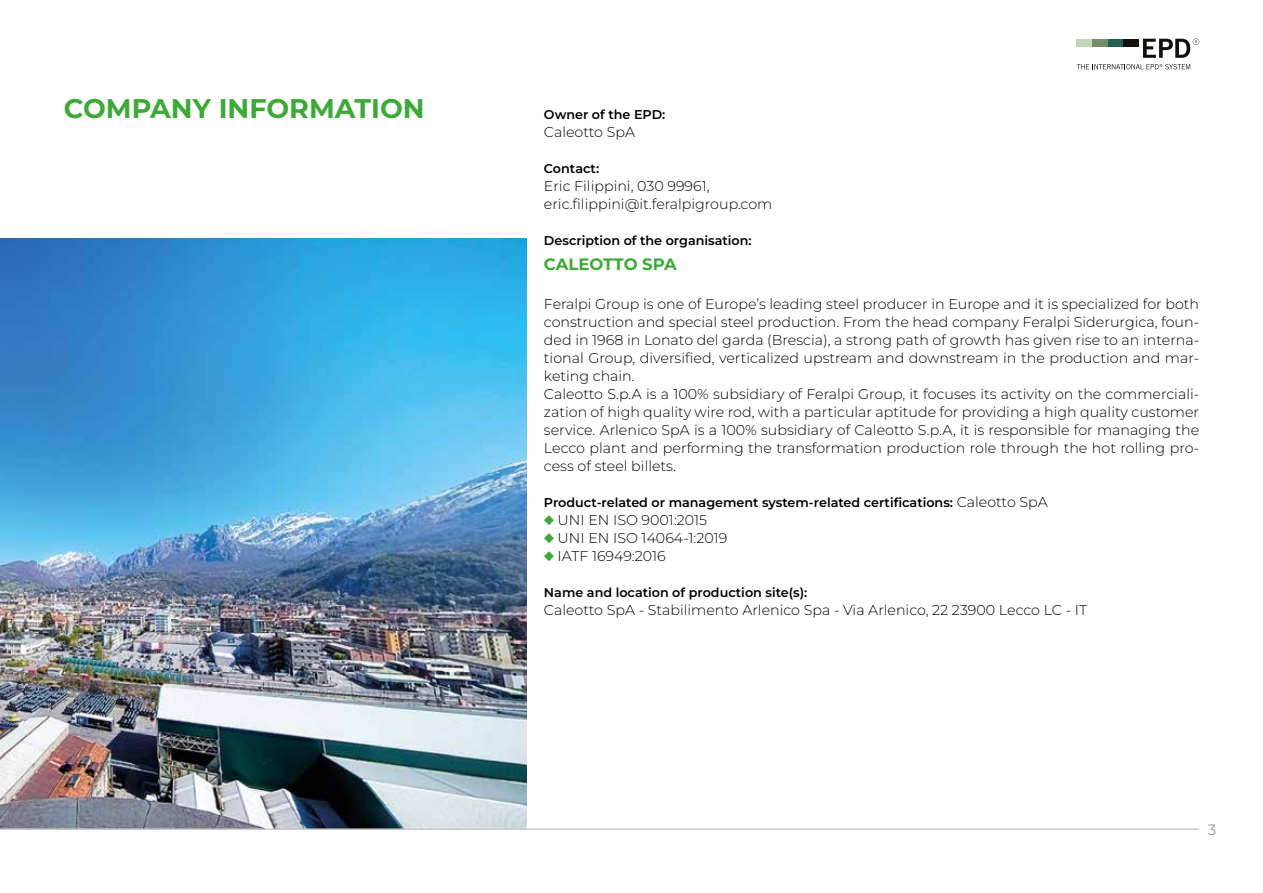
<style>
.page{position:relative;width:1263px;height:893px;background:#fff}
.page>*{position:absolute;margin:0;border:0;box-sizing:border-box;transform-origin:0 0}
.t1{font:700 27px "Montserrat";color:#3ea938}
.t2{font:700 16.5px "Montserrat";color:#3ea938}
.t3{font:15px "Montserrat";color:#979797}
.t4{font:300 14.25px/18px "Montserrat";color:#000}
.t5{font:600 12.75px "Montserrat";color:#000}
.s1{font-weight:300;font-size:14.25px}
</style>
<div class="page">
<img style="left:0;top:239px;width:527px;height:589px">
<hr style="left:0;top:828px;width:1199px;height:2px;background:#c9c9c7">
<svg style="left:1077px;top:64px;width:113px;height:5px"></svg>
<div style="left:1108px;top:39px;width:15px;height:7px;background:#216050"></div>
<div style="left:1092px;top:39px;width:16px;height:7px;background:#768b67"></div>
<div style="left:1077px;top:39px;width:15px;height:7px;background:#c0d4ba"></div>
<div style="left:1123px;top:39px;width:16px;height:7px;background:#12100b"></div>
<svg style="left:1143px;top:39px;width:56px;height:19px"></svg>
<svg style="left:544px;top:515px;width:10px;height:10px"></svg>
<svg style="left:544px;top:533px;width:10px;height:10px"></svg>
<svg style="left:544px;top:551px;width:10px;height:10px"></svg>
<h1 class="t1" style="left:64px;top:89px;width:362px">COMPANY INFORMATION</h1>
<p class="t5" style="left:544px;top:105px;width:123px">Owner of the EPD:</p>
<p class="t4" style="left:544px;top:122px;width:93px">Caleotto SpA</p>
<p class="t5" style="left:544px;top:159px;width:57px">Contact:</p>
<p class="t4" style="left:544px;top:176px;width:230px">Eric Filippini, 030 99961, eric.filippini@it.feralpigroup.com</p>
<p class="t5" style="left:544px;top:231px;width:209px">Description of the organisation:</p>
<p class="t2" style="left:544px;top:252px;width:134px">CALEOTTO SPA</p>
<p class="t4" style="left:544px;top:295px;width:657px">Feralpi Group is one of Europe’s leading steel producer in Europe and it is specialized for both construction and special steel production. From the head company Feralpi Siderurgica, foun&shy;ded in 1968 in Lonato del garda (Brescia), a strong path of growth has given rise to an interna&shy;tional Group, diversified, verticalized upstream and downstream in the production and mar&shy;keting chain.<br>Caleotto S.p.A is a 100% subsidiary of Feralpi Group, it focuses its activity on the commerciali&shy;zation of high quality wire rod, with a particular aptitude for providing a high quality customer service. Arlenico SpA is a 100% subsidiary of Caleotto S.p.A, it is responsible for managing the Lecco plant and performing the transformation production role through the hot rolling pro&shy;cess of steel billets.</p>
<p class="t5" style="left:544px;top:494px;width:505px">Product-related or management system-related certifications: <span class="s1">Caleotto SpA</span></p>
<p class="t4" style="left:558px;top:511px;width:171px">UNI EN ISO 9001:2015<br>UNI EN ISO 14064-1:2019<br>IATF 16949:2016</p>
<p class="t5" style="left:544px;top:584px;width:265px">Name and location of production site(s):</p>
<p class="t4" style="left:544px;top:601px;width:545px">Caleotto SpA - Stabilimento Arlenico Spa - Via Arlenico, 22 23900 Lecco LC - IT</p>
<p class="t3" style="left:1208px;top:820px;width:10px">3</p>
</div>
